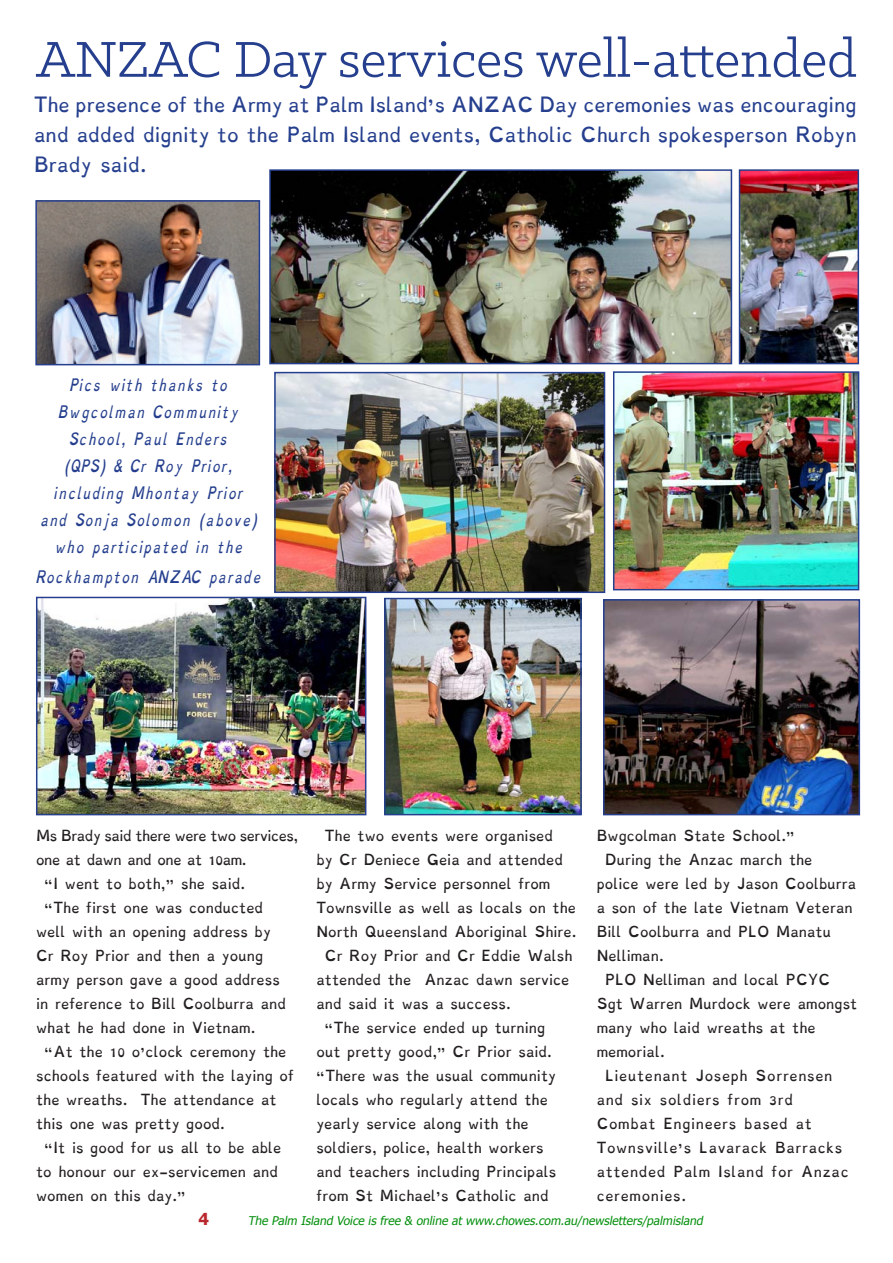
<style>
.page{position:relative;width:893px;height:1263px;background:#fff}
.page>*{position:absolute;margin:0;border:0;box-sizing:border-box;transform-origin:0 0}
.Heads{font:57px "Klinic Slab";color:#253f8e}
.t1{font:16.5px/30px "Dyslexie";color:#253f8e;text-align:justify}
.t2{font:700 16.5px "Tahoma";color:#b9282e}
.t3{font:italic 13.5px/27px "Dyslexie";color:#253f8e;text-align:center}
.t4{font:12px/24px "Dyslexie";color:#231f20}
.t5{font:12px/24px "Dyslexie";letter-spacing:.05em;color:#231f20}
.t6{font:italic 12px "Tahoma";color:#05900e}
.t7{font:12px/24px "Dyslexie";letter-spacing:-.04em;color:#231f20}
</style>
<div class="page">
<img style="left:39px;top:600px;width:324px;height:212px">
<div style="left:36px;top:597px;width:330px;height:218px;border:2px solid #253f8e"></div>
<img style="left:277px;top:375px;width:325px;height:215px">
<div style="left:274px;top:372px;width:331px;height:221px;border:2px solid #253f8e"></div>
<img style="left:606px;top:602px;width:251px;height:210px">
<div style="left:603px;top:599px;width:257px;height:216px;border:2px solid #253f8e"></div>
<img style="left:742px;top:172px;width:114px;height:189px">
<div style="left:739px;top:169px;width:120px;height:195px;border:2px solid #253f8e"></div>
<img style="left:616px;top:374px;width:240px;height:213px">
<div style="left:613px;top:371px;width:246px;height:219px;border:2px solid #253f8e"></div>
<img style="left:387px;top:601px;width:192px;height:211px">
<div style="left:384px;top:598px;width:198px;height:217px;border:2px solid #253f8e"></div>
<img style="left:272px;top:172px;width:457px;height:189px">
<div style="left:269px;top:169px;width:463px;height:195px;border:2px solid #253f8e"></div>
<img style="left:38px;top:203px;width:219px;height:159px">
<div style="left:35px;top:200px;width:225px;height:165px;border:2px solid #253f8e"></div>
<p class="Heads" style="left:36px;top:23px;width:822px">ANZAC Day services well-attended</p>
<p class="t1" style="left:34px;top:90px;width:824px">The presence of the Army at Palm Island’s ANZAC Day ceremonies was encouraging and added dignity to the Palm Island events, Catholic Church spokesperson Robyn Brady said.</p>
<p class="t3" style="left:40px;top:371px;width:219px">Pics with thanks to<br>Bwgcolman Community<br>School, Paul Enders<br>(QPS) &amp; Cr Roy Prior, including Mhontay Prior and Sonja Solomon (above) who participated in the</p>
<p class="t3" style="left:36px;top:563px;width:228px">Rockhampton ANZAC parade</p>
<p class="t7" style="left:36px;top:823px;width:264px">Ms Brady said there were two services, one at dawn and one at 10am.</p>
<p class="t4" style="left:45px;top:871px;width:202px">“I went to both,” she said.</p>
<p class="t4" style="left:36px;top:895px;width:251px;text-indent:9px">“The first one was conducted well with an opening address by<br>Cr Roy Prior and then a young army person gave a good address in reference to Bill Coolburra and what he had done in Vietnam.</p>
<p class="t4" style="left:36px;top:1039px;width:260px;text-indent:9px">“At the 10 o’clock ceremony the schools featured with the laying of the wreaths. The attendance at this one was pretty good.</p>
<p class="t4" style="left:36px;top:1135px;width:247px;text-indent:9px">“It is good for us all to be able to honour our ex-servicemen and women on this day.”</p>
<p class="t4" style="left:316px;top:823px;width:262px;text-indent:9px">The two events were organised<br>by Cr Deniece Geia and attended by Army Service personnel from<br>Townsville as well as locals on the<br>North Queensland Aboriginal Shire.</p>
<p class="t4" style="left:316px;top:943px;width:258px;text-indent:9px">Cr Roy Prior and Cr Eddie Walsh attended the Anzac dawn service and said it was a success.</p>
<p class="t4" style="left:316px;top:1015px;width:241px;text-indent:9px">“The service ended up turning out pretty good,” Cr Prior said. “There was the usual community locals who regularly attend the yearly service along with the soldiers, police, health workers and teachers including Principals from St Michael’s Catholic and</p>
<p class="t4" style="left:597px;top:823px;width:200px">Bwgcolman State School.”</p>
<p class="t4" style="left:597px;top:847px;width:261px;text-indent:9px">During the Anzac march the police were led by Jason Coolburra a son of the late Vietnam Veteran<br>Bill Coolburra and PLO Manatu<br>Nelliman.</p>
<p class="t4" style="left:597px;top:967px;width:262px;text-indent:9px">PLO Nelliman and local PCYC<br>Sgt Warren Murdock were amongst many who laid wreaths at the memorial.</p>
<p class="t5" style="left:597px;top:1063px;width:254px;text-indent:9px">Lieutenant Joseph Sorrensen and six soldiers from 3rd<br>Combat Engineers based at<br>Townsville’s Lavarack Barracks attended Palm Island for Anzac ceremonies.</p>
<h2 class="t2" style="left:199px;top:1207px;width:12px">4</h2>
<p class="t6" style="left:248px;top:1212px;width:459px">The Palm Island Voice is free &amp; online at www.chowes.com.au/newsletters/palmisland</p>
</div>
